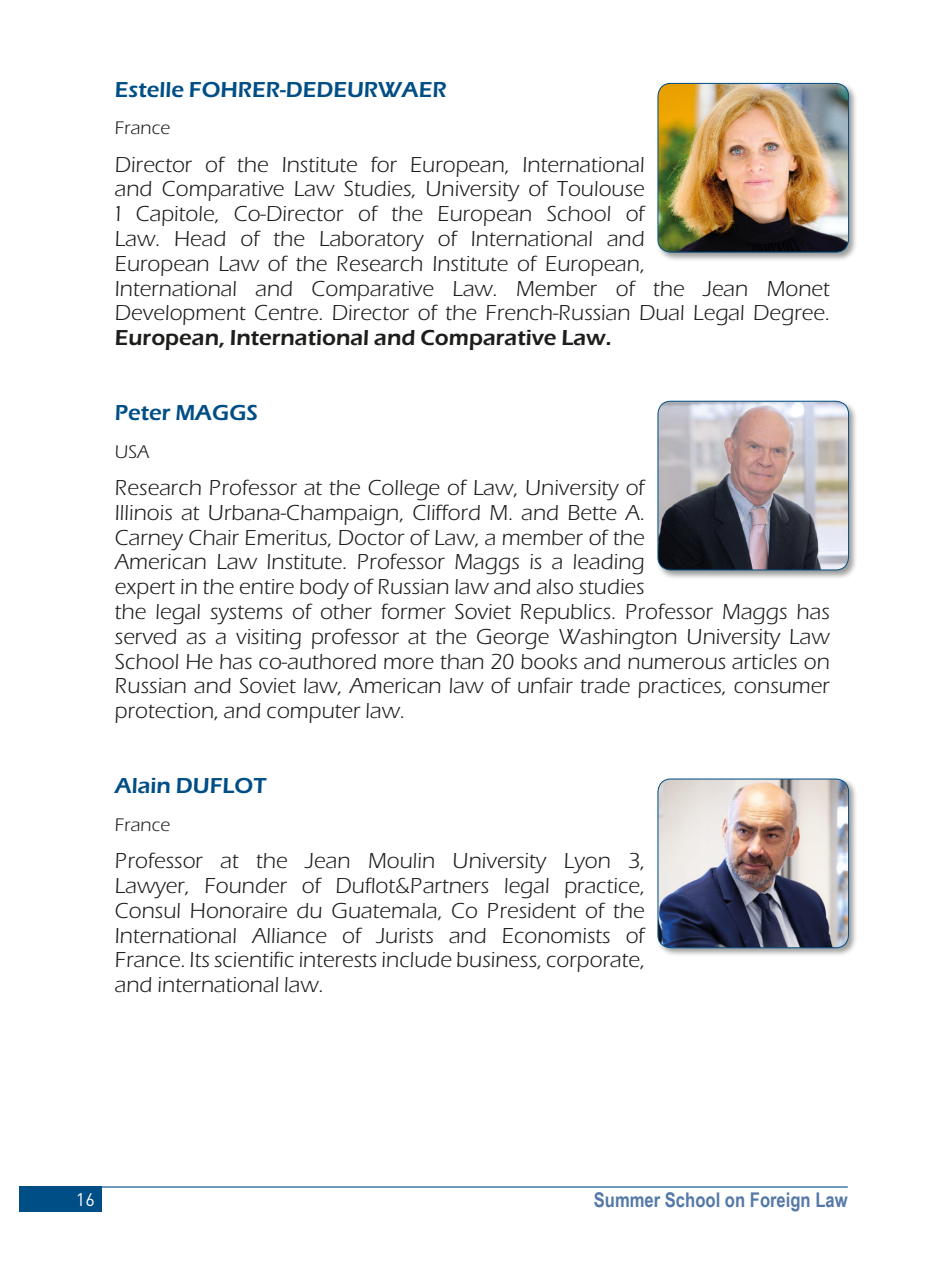
<style>
.page{position:relative;width:932px;height:1270px;background:#fff}
.page>*{position:absolute;margin:0;border:0;box-sizing:border-box;transform-origin:0 0}
.t1{font:21.38px/24.8px "Eras Book ITC";color:#1d1d1b}
.t2{font:700 21.38px "Eras Book ITC";color:#004e86}
.t3{font:700 21.38px "Eras Book ITC";color:#1d1d1b}
.t4{font:700 20.25px "Arial Narrow";color:#5479a8}
.t5{font:18px "Eras Book ITC";color:#1d1d1b}
.t6{font:18px "DIN Pro";color:#fff}
</style>
<div class="page">
<div style="left:19px;top:1186px;width:83px;height:25px;background:#004e86"></div>
<hr style="left:76px;top:1186px;width:771px;height:1px;background:#004e86">
<div style="left:655px;top:399px;width:202px;height:181px;background:#1d1d1b;opacity:.45"></div>
<img style="left:657px;top:401px;width:191px;height:169px">
<div style="left:657px;top:401px;width:191px;height:169px;border:1px solid #004e86;border-radius:13px"></div>
<div style="left:655px;top:776px;width:202px;height:181px;background:#1d1d1b;opacity:.45"></div>
<img style="left:657px;top:779px;width:191px;height:168px">
<div style="left:657px;top:778px;width:191px;height:170px;border:1px solid #004e86;border-radius:13px"></div>
<div style="left:655px;top:81px;width:202px;height:181px;background:#1d1d1b;opacity:.45"></div>
<img style="left:657px;top:83px;width:191px;height:169px">
<div style="left:657px;top:83px;width:191px;height:169px;border:1px solid #004e86;border-radius:13px"></div>
<p class="t2" style="left:115px;top:76px;width:333px">Estelle FOHRER-DEDEURWAER</p>
<p class="t5" style="left:115px;top:117px;width:57px">France</p>
<p class="t1" style="left:115px;top:152px;width:716px">Director of the Institute for European, International<br>and Comparative Law Studies, University of Toulouse<br>1 Capitole, Co-Director of the European School of<br>Law. Head of the Laboratory of International and<br>European Law of the Research Institute of European,<br>International and Comparative Law. Member of the Jean Monet Development Centre. Director of the French-Russian Dual Legal Degree.</p>
<p class="t3" style="left:115px;top:325px;width:498px">European, International and Comparative Law.</p>
<p class="t2" style="left:115px;top:400px;width:144px">Peter MAGGS</p>
<p class="t5" style="left:115px;top:441px;width:36px">USA</p>
<p class="t1" style="left:115px;top:475px;width:716px">Research Professor at the College of Law, University of<br>Illinois at Urbana-Champaign, Clifford M. and Bette A.<br>Carney Chair Emeritus, Doctor of Law, a member of the<br>American Law Institute. Professor Maggs is a leading<br>expert in the entire body of Russian law and also studies<br>the legal systems of other former Soviet Republics. Professor Maggs has served as a visiting professor at the George Washington University Law School He has co-authored more than 20 books and numerous articles on Russian and Soviet law, American law of unfair trade practices, consumer protection, and computer law.</p>
<p class="t2" style="left:115px;top:772px;width:153px">Alain DUFLOT</p>
<p class="t5" style="left:115px;top:813px;width:57px">France</p>
<p class="t1" style="left:115px;top:848px;width:531px;text-align:justify">Professor at the Jean Moulin University Lyon 3, Lawyer, Founder of Duflot&amp;Partners legal practice, Consul Honoraire du Guatemala, Co President of the International Alliance of Jurists and Economists of France. Its scientific interests include business, corporate, and international law.</p>
<p class="t6" style="left:76px;top:1184px;width:20px">16</p>
<p class="t4" style="left:593px;top:1184px;width:255px">Summer School on Foreign Law</p>
</div>
